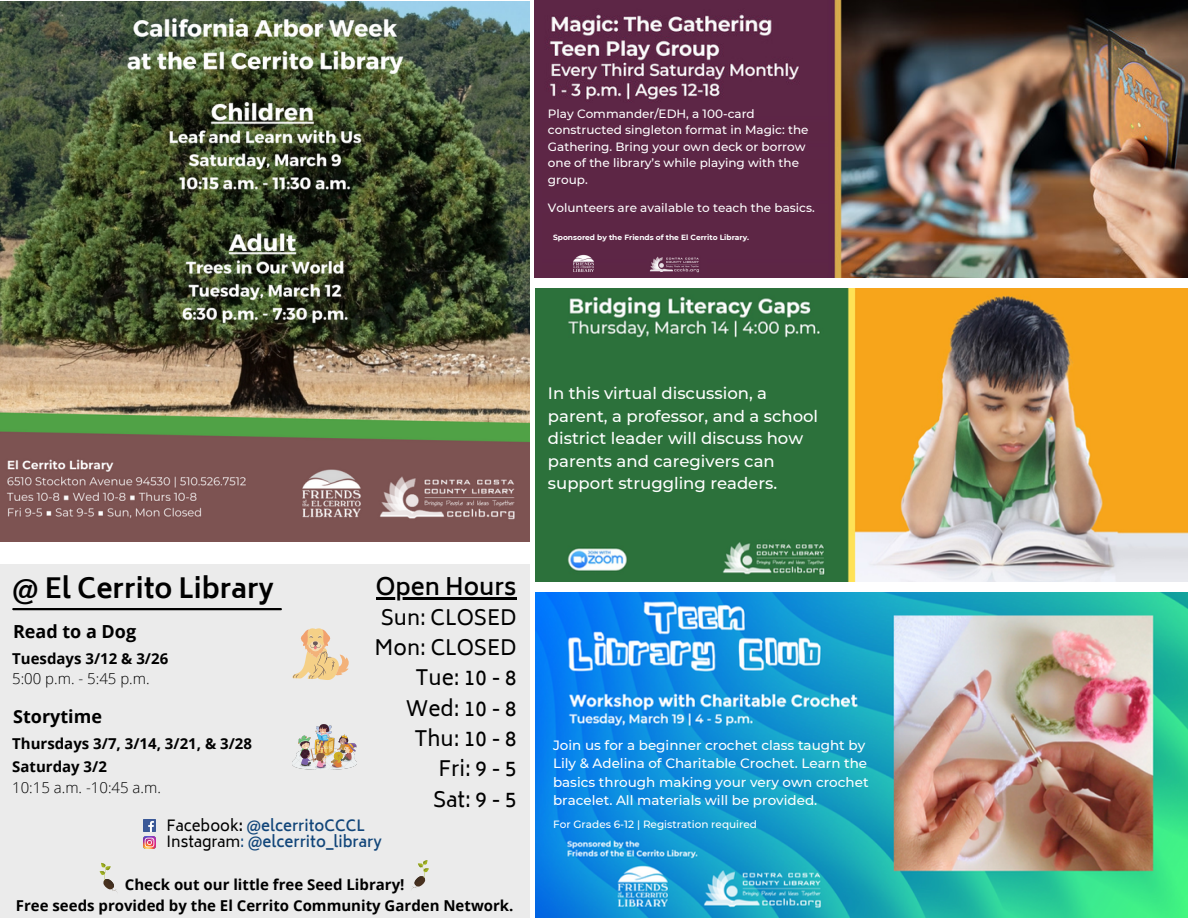
<style>
.page{position:relative;width:1188px;height:918px;background:#fff}
.page>*{position:absolute;margin:0;border:0;box-sizing:border-box;transform-origin:0 0}
.t1{font:700 27px "Biryani";color:#000}
.t2{font:600 23.4px "Biryani";color:#000}
.t3{font:20.55px/30.3px "Biryani";color:#000;text-align:right}
.t4{font:700 18px "Open Sans";color:#000}
.t5{font:500 16.5px/22.5px "Montserrat";color:#fff}
.t6{font:700 15px/20.2px "Open Sans";color:#000}
.t7{font:600 15px "Biryani";color:#12467a}
.t8{font:500 13.5px/18.5px "Montserrat";color:#fff}
.t9{font:500 12px/16.5px "Montserrat";color:#fff}
.t10{font:500 10.5px "Montserrat";color:#fff}
.t11{font:700 7.5px "Montserrat";color:#fff}
.s1{font-weight:400;color:#000}
.s2{font-weight:400}
.s3{font-weight:300}
.s4{color:#000}
</style>
<div class="page">
<div style="left:0;top:565px;width:529px;height:353px;background:#ebebeb"></div>
<svg style="left:411px;top:860px;width:18px;height:30px"></svg>
<svg style="left:100px;top:863px;width:18px;height:30px"></svg>
<hr style="left:13px;top:608px;width:268px;height:2px;background:#000">
<svg style="left:143px;top:819px;width:13px;height:29px"></svg>
<img style="left:292px;top:724px;width:65px;height:45px">
<svg style="left:292px;top:628px;width:57px;height:52px"></svg>
<img style="left:535px;top:0;width:652px;height:278px">
<div style="left:543px;top:104px;width:284px;height:170px;background:#5d2645"></div>
<img style="left:648px;top:253px;width:58px;height:20px">
<img style="left:573px;top:253px;width:21px;height:20px">
<img style="left:0;top:2px;width:530px;height:523px">
<img style="left:535px;top:289px;width:653px;height:292px">
<div style="left:0;top:525px;width:530px;height:17px;background:#7d5352"></div>
<div style="left:550px;top:345px;width:292px;height:107px;background:#2c713b"></div>
<img style="left:535px;top:592px;width:653px;height:326px">
<hr style="left:376px;top:598px;width:141px;height:2px;background:#000">
<p class="t9" style="left:548px;top:105px;width:262px">Play Commander/EDH, a 100-card constructed singleton format in Magic: the Gathering. Bring your own deck or borrow one of the library’s while playing with the group.</p>
<p class="t9" style="left:548px;top:200px;width:268px">Volunteers are available to teach the basics.</p>
<h4 class="t11" style="left:553px;top:233px;width:198px">Sponsored by the Friends of the El Cerrito Library.</h4>
<h6 class="t5" style="left:548px;top:382px;width:272px">In this virtual discussion, a parent, a professor, and a school district leader will discuss how parents and caregivers can support struggling readers.</h6>
<p class="t1" style="left:12px;top:573px;width:263px">@ El Cerrito Library</p>
<h5 class="t2" style="left:376px;top:574px;width:142px">Open Hours</h5>
<h5 class="t3" style="left:375px;top:602px;width:143px">Sun: CLOSED<br>Mon: CLOSED<br>Tue: 10 - 8<br>Wed: 10 - 8<br>Thu: 10 - 8<br>Fri: 9-5<br>Sat: 9-5</h5>
<h5 class="t7" style="left:166px;top:833px;width:217px"><span class="s1">Instagram</span><span class="s2">:</span> @elcerrito_library</h5>
<p class="t4" style="left:13px;top:619px;width:125px">Read to a Dog</p>
<p class="t6" style="left:12px;top:648px;width:158px">Tuesdays 3/12 &amp; 3/26<br><span class="s3">5:00 p.m. - 5:45 p.m.</span></p>
<h1 class="t4" style="left:13px;top:703px;width:90px">Storytime</h1>
<p class="t6" style="left:12px;top:732px;width:241px;line-height:21.9px">Thursdays 3/7, 3/14, 3/21, &amp; 3/28<br>Saturday 3/2<br><span class="s3">10:15 a.m. -10:45 a.m.</span></p>
<p class="t7" style="left:166px;top:817px;width:200px"><span class="s1">Facebook</span><span class="s4">:</span> @elcerritoCCCL</p>
<p class="t6" style="left:16px;top:874px;width:499px;text-align:center">Check out our little free Seed Library!<br>Free seeds provided by the El Cerrito Community Garden Network.</p>
<h6 class="t8" style="left:553px;top:736px;width:317px">Join us for a beginner crochet class taught by Lily &amp; Adelina of Charitable Crochet. Learn the basics through making your very own crochet bracelet. All materials will be provided.</h6>
<p class="t10" style="left:553px;top:818px;width:206px">For Grades 6-12 | Registration required</p>
</div>
